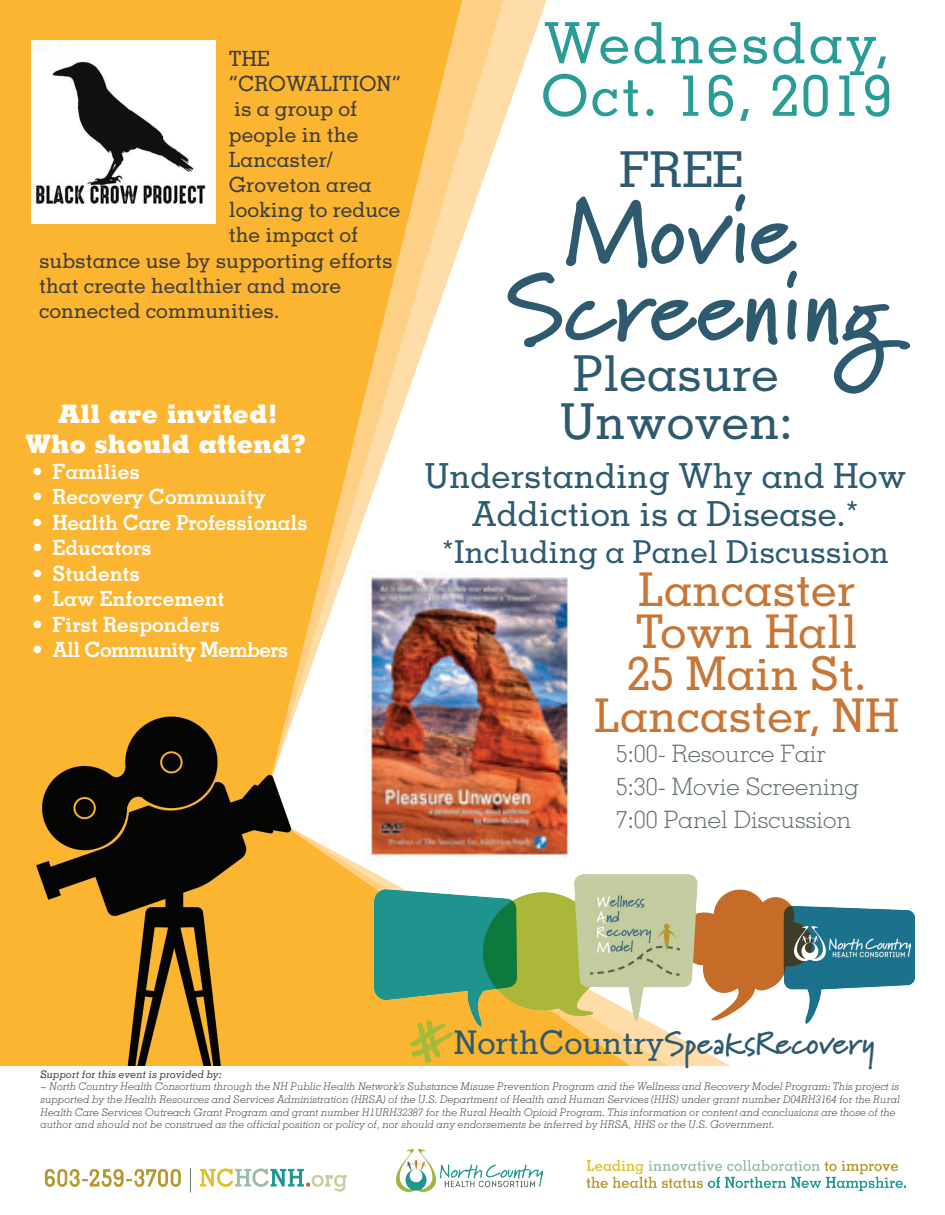
<style>
.page{position:relative;width:945px;height:1215px;background:#fff}
.page>*{position:absolute;margin:0;border:0;box-sizing:border-box;transform-origin:0 0}
.t1{font:700 96px/76.5px "Marydale";color:#2e5a70;text-align:center}
.t2{font:500 57px/52.5px "Memphis LT Std";letter-spacing:.04em;color:#299c96}
.t3{font:500 49.5px/48px "Memphis LT Std";color:#2e5a70}
.t4{font:500 46.5px/42px "Memphis LT Std";color:#c87635;text-align:center}
.t5{font:500 34.5px/37.5px "Memphis LT Std";color:#2e5a70;text-align:center}
.t6{font:700 32.7px "Marydale";color:#2e5a70}
.t7{font:500 31.5px "Memphis LT Std";color:#2e5a70}
.t8{font:800 25.5px/30px "Memphis LT Std";color:#fff;text-align:center}
.t9{font:300 24px/33px "Memphis LT Std";color:#636e6e}
.t10{font:500 21px "Memphis LT Std";color:#3e3e3f}
.t11{font:700 21px "Memphis LT Std";color:#fff}
.t12{font:700 21px "Memphis LT Std";letter-spacing:-.03em;color:#fff}
.t13{font:italic 300 10.5px/12.6px "Memphis LT Std";color:#3e3e3f}
.t14{font:italic 500 10.5px "Memphis LT Std";color:#3e3e3f}
.s1{font-family:"Memphis LT Std";font-weight:500}
</style>
<div class="page">
<img style="left:0;top:0;width:731px;height:1066px">
<img style="left:587px;top:1160px;width:319px;height:32px">
<img style="left:44px;top:1168px;width:303px;height:25px">
<img style="left:32px;top:40px;width:183px;height:184px">
<img style="left:397px;top:1150px;width:145px;height:42px">
<img style="left:374px;top:874px;width:541px;height:153px">
<img style="left:591px;top:889px;width:90px;height:90px">
<img style="left:795px;top:927px;width:115px;height:33px">
<img style="left:365px;top:571px;width:215px;height:291px">
<div style="left:404px;top:1015px;width:56px;height:51px;background:#fcb530"></div>
<h3 class="t10" style="left:229px;top:46px;width:42px">THE</h3>
<h3 class="t10" style="left:229px;top:71px;width:174px">“CROWALITION”</h3>
<h3 class="t10" style="left:234px;top:96px;width:125px">is a group of</h3>
<h3 class="t10" style="left:229px;top:121px;width:131px">people in the</h3>
<h3 class="t10" style="left:229px;top:146px;width:105px">Lancaster/</h3>
<h3 class="t10" style="left:229px;top:172px;width:144px">Groveton area</h3>
<h3 class="t10" style="left:229px;top:197px;width:173px">looking to reduce</h3>
<h3 class="t10" style="left:229px;top:222px;width:131px">the impact of</h3>
<h3 class="t10" style="left:39px;top:247px;width:355px">substance use by supporting efforts</h3>
<h3 class="t10" style="left:39px;top:272px;width:304px">that create healthier and more</h3>
<h3 class="t10" style="left:39px;top:298px;width:242px">connected communities.</h3>
<h3 class="t8" style="left:26px;top:399px;width:282px">All are invited!<br>Who should attend?</h3>
<h3 class="t11" style="left:32px;top:458px;width:109px">• Families</h3>
<h3 class="t11" style="left:32px;top:484px;width:235px">• Recovery Community</h3>
<h3 class="t11" style="left:32px;top:509px;width:277px">• Health Care Professionals</h3>
<h3 class="t11" style="left:32px;top:535px;width:121px">• Educators</h3>
<h3 class="t11" style="left:32px;top:560px;width:109px">• Students</h3>
<h3 class="t11" style="left:32px;top:586px;width:194px">• Law Enforcement</h3>
<h3 class="t11" style="left:32px;top:611px;width:189px">• First Responders</h3>
<h3 class="t12" style="left:32px;top:637px;width:258px">• All Community Members</h3>
<h2 class="t2" style="left:541px;top:16px;width:352px">Wednesday,<br>Oct. 16, 2019</h2>
<h3 class="t3" style="left:619px;top:145px;width:125px">FREE</h3>
<h1 class="t1" style="left:505px;top:192px;width:385px">Movie<br>Screening</h1>
<h3 class="t3" style="left:560px;top:349px;width:234px">Pleasure<br>Unwoven:</h3>
<h3 class="t5" style="left:424px;top:457px;width:483px">Understanding Why and How<br>Addiction is a Disease.*</h3>
<h3 class="t7" style="left:442px;top:533px;width:449px">*Including a Panel Discussion</h3>
<h3 class="t4" style="left:594px;top:569px;width:306px">Lancaster<br>Town Hall<br>25 Main St.<br>Lancaster, NH</h3>
<h3 class="t9" style="left:616px;top:737px;width:245px">5:00- Resource Fair<br>5:30- Movie Screening<br>7:00 Panel Discussion</h3>
<h3 class="t6" style="left:454px;top:1023px;width:422px"><span class="s1">NorthCountry</span>SpeaksRecovery</h3>
<p class="t14" style="left:40px;top:1068px;width:183px">Support for this event is provided by:</p>
<p class="t13" style="left:40px;top:1080px;width:861px">~ North Country Health Consortium through the NH Public Health Network’s Substance Misuse Prevention Program and the Wellness and Recovery Model Program: This project is supported by the Health Resources and Services Administration (HRSA) of the U.S. Department of Health and Human Services (HHS) under grant number D04RH3164 for the Rural Health Care Services Outreach Grant Program and grant number H1URH32387 for the Rural Health Opioid Program. This information or content and conclusions are those of the author and should not be construed as the official position or policy of, nor should any endorsements be inferred by HRSA, HHS or the U.S. Government.</p>
</div>
